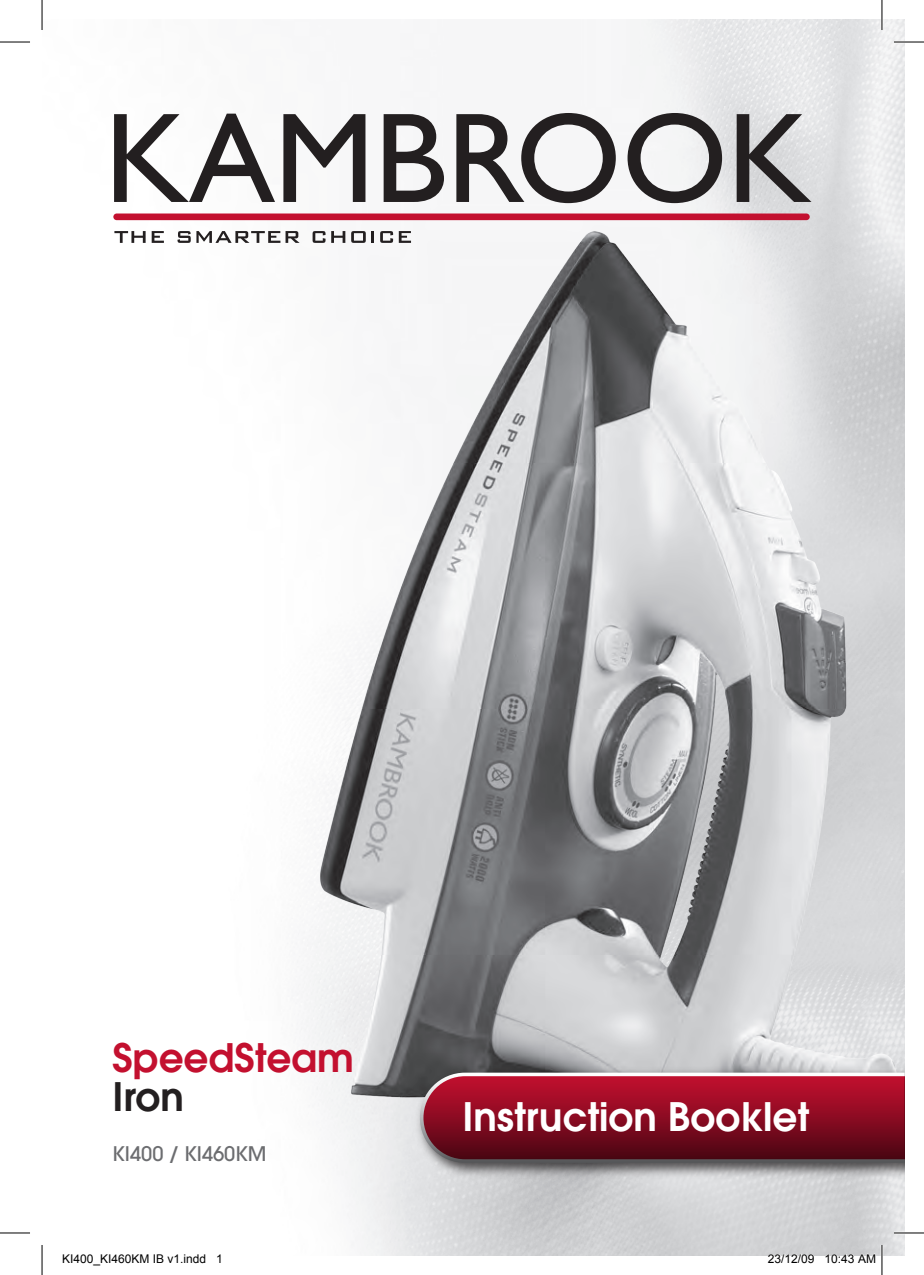
<style>
.page{position:relative;width:924px;height:1275px;background:#fff}
.page>*{position:absolute;margin:0;border:0;box-sizing:border-box;transform-origin:0 0}
.t1{font:600 39px "Avant Garde";color:#fff}
.t2{font:600 39px "Avant Garde";color:#c3102f}
.t3{font:600 39px "Avant Garde";color:#231f20}
.t4{font:500 20px "Avant Garde";color:#6c6d70}
.t5{font:12px "Arial";color:#000}
</style>
<div class="page">
<img style="left:113px;top:19px;width:791px;height:1236px">
<img style="left:299px;top:218px;width:605px;height:906px">
<img style="left:411px;top:1063px;width:493px;height:119px">
<svg style="left:419px;top:1072px;width:485px;height:90px;background:#8b1b2f"></svg>
<svg style="left:114px;top:231px;width:31px;height:12px"></svg>
<svg style="left:152px;top:231px;width:12px;height:12px"></svg>
<svg style="left:177px;top:231px;width:122px;height:12px"></svg>
<svg style="left:312px;top:231px;width:13px;height:12px"></svg>
<svg style="left:331px;top:231px;width:14px;height:12px"></svg>
<svg style="left:351px;top:231px;width:14px;height:12px"></svg>
<svg style="left:371px;top:231px;width:3px;height:12px"></svg>
<svg style="left:380px;top:231px;width:31px;height:12px"></svg>
<svg style="left:114px;top:114px;width:161px;height:88px"></svg>
<svg style="left:283px;top:114px;width:82px;height:88px"></svg>
<svg style="left:383px;top:114px;width:61px;height:88px"></svg>
<svg style="left:456px;top:113px;width:159px;height:90px"></svg>
<svg style="left:627px;top:113px;width:94px;height:90px"></svg>
<svg style="left:736px;top:114px;width:75px;height:88px;background:#949394"></svg>
<div style="left:113px;top:213px;width:696px;height:7px;background:#c3102f;border-radius:3px"></div>
<hr style="left:893px;top:41px;width:30px;height:2px;background:#fff">
<hr style="left:893px;top:1231px;width:30px;height:3px;background:#fff">
<hr style="left:880px;top:0;width:2px;height:30px;background:#fff">
<hr style="left:880px;top:1245px;width:2px;height:30px;background:#fff">
<hr style="left:0;top:42px;width:30px;height:1px;background:#000">
<hr style="left:893px;top:42px;width:30px;height:1px;background:#000">
<hr style="left:0;top:1232px;width:30px;height:1px;background:#000">
<hr style="left:893px;top:1232px;width:30px;height:1px;background:#000">
<hr style="left:42px;top:0;width:1px;height:30px;background:#000">
<hr style="left:42px;top:1245px;width:1px;height:30px;background:#000">
<hr style="left:881px;top:0;width:1px;height:30px;background:#000">
<hr style="left:881px;top:1245px;width:1px;height:30px;background:#000">
<svg style="left:113px;top:1250px;width:93px;height:5px"></svg>
<svg style="left:767px;top:1253px;width:47px;height:3px"></svg>
<svg style="left:824px;top:1250px;width:51px;height:6px"></svg>
<h1 class="t2" style="left:112px;top:1031px;width:243px">SpeedSteam</h1>
<h1 class="t3" style="left:112px;top:1070px;width:73px">Iron</h1>
<h2 class="t4" style="left:112px;top:1141px;width:155px">KI400 / KI460KM</h2>
<h1 class="t1" style="left:462px;top:1090px;width:348px">Instruction Booklet</h1>
<p class="t5" style="left:62px;top:1250px;width:162px">KI400_KI460KM IB v1.indd 1</p>
<p class="t5" style="left:767px;top:1250px;width:110px">23/12/09 10:43 AM</p>
</div>
